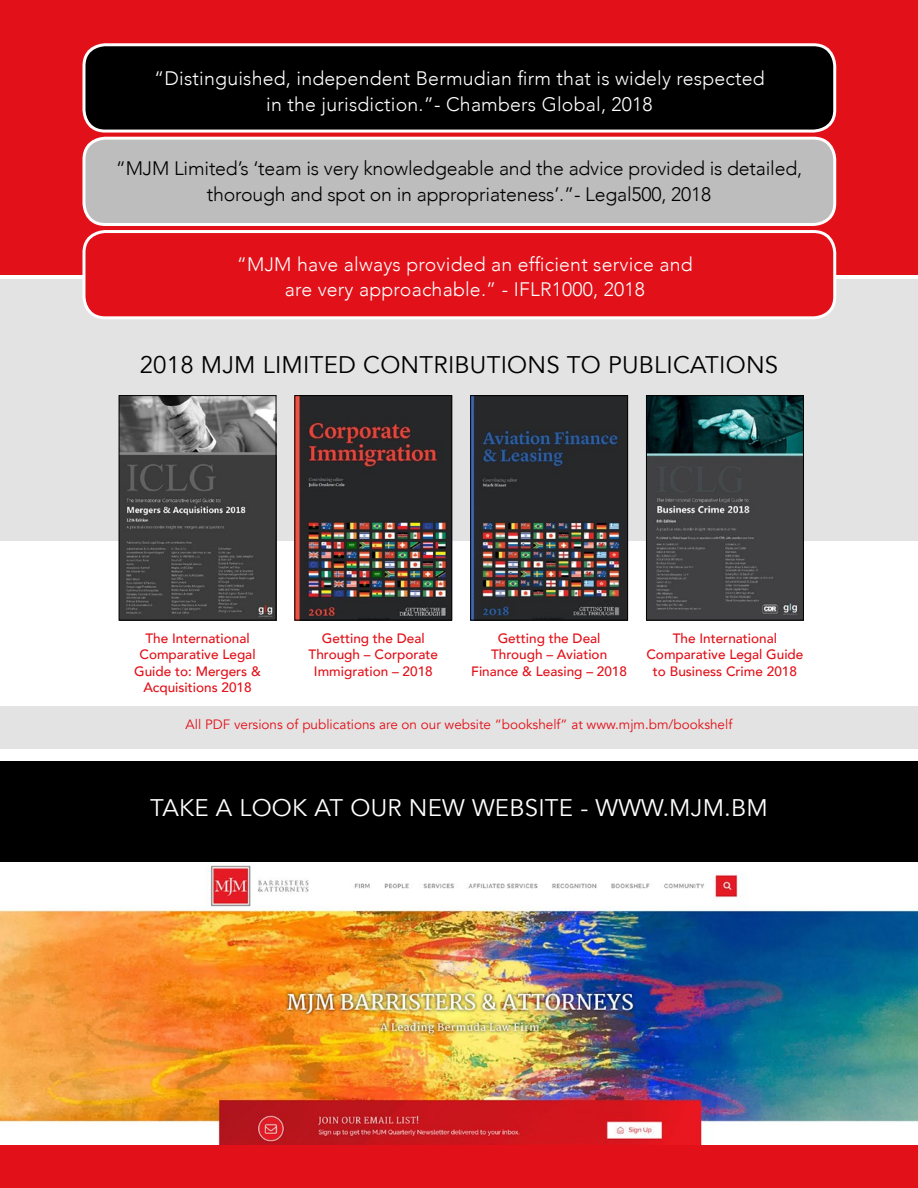
<style>
.page{position:relative;width:918px;height:1188px;background:#fff}
.page>*{position:absolute;margin:0;border:0;box-sizing:border-box;transform-origin:0 0}
.t1{font:24px "Avenir";letter-spacing:.01em;color:#000}
.t2{font:24px "Avenir";letter-spacing:.01em;color:#fff}
.t3{font:300 19.5px/25.5px "Avenir";letter-spacing:.01em;color:#fff;text-align:center}
.t4{font:300 19.5px/25.5px "Avenir";letter-spacing:-.01em;color:#000;text-align:center}
.t5{font:500 13.5px/16.4px "Avenir";color:#e21018;text-align:center}
.t6{font:13.5px "Avenir";color:#e21018}
</style>
<div class="page">
<div style="left:0;top:761px;width:918px;height:101px;background:#000"></div>
<div style="left:0;top:196px;width:918px;height:79px;background:#e21018"></div>
<div style="left:0;top:1144px;width:918px;height:44px;background:#e21018"></div>
<div style="left:0;top:706px;width:918px;height:42px;background:#e4e3e3"></div>
<div style="left:0;top:279px;width:918px;height:261px;background:#e4e3e3"></div>
<img style="left:121px;top:397px;width:153px;height:221px">
<div style="left:119px;top:395px;width:157px;height:225px;border:1px solid #000"></div>
<img style="left:297px;top:397px;width:153px;height:221px">
<div style="left:295px;top:395px;width:157px;height:225px;border:1px solid #000"></div>
<img style="left:472px;top:397px;width:154px;height:221px">
<div style="left:470px;top:395px;width:158px;height:225px;border:1px solid #000"></div>
<img style="left:648px;top:397px;width:154px;height:221px">
<div style="left:646px;top:395px;width:158px;height:225px;border:1px solid #000"></div>
<div style="left:0;top:0;width:918px;height:196px;background:#e21018"></div>
<div style="left:84px;top:45px;width:751px;height:86px;background:#000;border-radius:21px"></div>
<div style="left:82px;top:43px;width:754px;height:90px;border:3px solid #fff;border-radius:21px"></div>
<div style="left:84px;top:138px;width:751px;height:86px;background:#bdbdbe;border-radius:21px"></div>
<div style="left:82px;top:137px;width:754px;height:89px;border:3px solid #fff;border-radius:21px"></div>
<div style="left:84px;top:232px;width:751px;height:86px;background:#e21018;border-radius:21px"></div>
<div style="left:82px;top:230px;width:754px;height:89px;border:3px solid #fff;border-radius:21px"></div>
<img style="left:0;top:862px;width:918px;height:282px">
<h2 class="t3" style="left:154px;top:66px;width:612px">“Distinguished, independent Bermudian firm that is widely respected in the jurisdiction.”- Chambers Global, 2018</h2>
<h2 class="t4" style="left:116px;top:156px;width:688px">“MJM Limited’s ‘team is very knowledgeable and the advice provided is detailed, thorough and spot on in appropriateness’.”- Legal500, 2018</h2>
<h2 class="t3" style="left:237px;top:251px;width:457px">“MJM have always provided an efficient service and are very approachable.” - IFLR1000, 2018</h2>
<h1 class="t1" style="left:140px;top:350px;width:640px">2018 MJM LIMITED CONTRIBUTIONS TO PUBLICATIONS</h1>
<p class="t5" style="left:134px;top:630px;width:128px">The International<br>Comparative Legal<br>Guide to: Mergers &amp;<br>Acquisitions 2018</p>
<p class="t5" style="left:309px;top:630px;width:131px">Getting the Deal<br>Through – Corporate<br>Immigration – 2018</p>
<p class="t5" style="left:471px;top:630px;width:157px">Getting the Deal<br>Through – Aviation<br>Finance &amp; Leasing – 2018</p>
<p class="t5" style="left:646px;top:630px;width:159px">The International<br>Comparative Legal Guide to Business Crime 2018</p>
<p class="t6" style="left:186px;top:716px;width:548px">All PDF versions of publications are on our website “bookshelf” at www.mjm.bm/bookshelf</p>
<h1 class="t2" style="left:150px;top:793px;width:619px">TAKE A LOOK AT OUR NEW WEBSITE - WWW.MJM.BM</h1>
</div>
